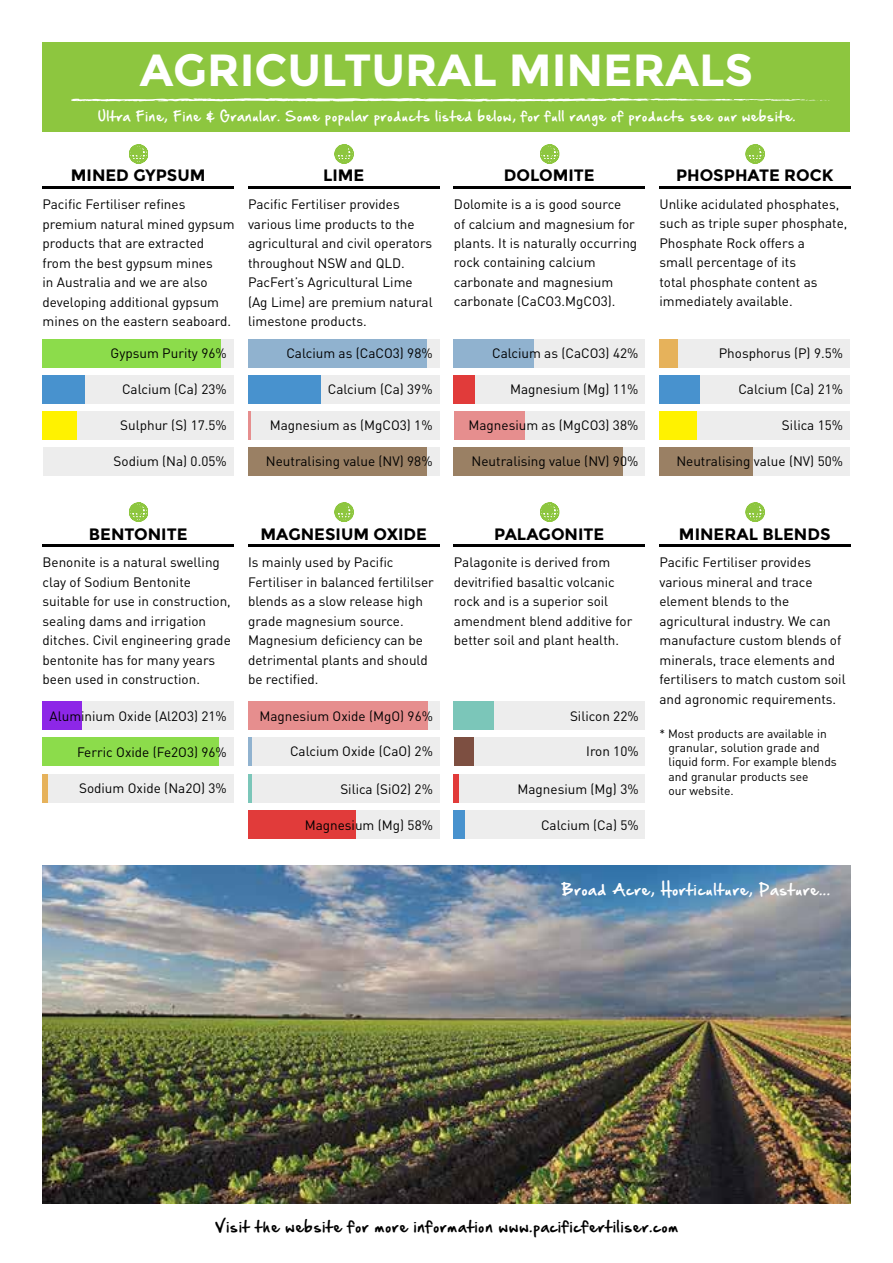
<style>
.page{position:relative;width:893px;height:1263px;background:#fff}
.page>*{position:absolute;margin:0;border:0;box-sizing:border-box;transform-origin:0 0}
.t1{font:700 45px "Montserrat";color:#fff}
.t2{font:700 16.5px "Montserrat";color:#000}
.t3{font:13.5px/19.5px "DIN";color:#000}
.t4{font:13.5px "Hand Of Sean";letter-spacing:.075em;color:#000}
.t5{font:13.5px "Hand Of Sean";letter-spacing:.075em;color:#fff}
.t6{font:12px/14.4px "DIN";color:#000}
.t7{font:12px "Hand Of Sean";letter-spacing:.075em;color:#fff}
</style>
<div class="page">
<div style="left:659px;top:447px;width:191px;height:28px;background:#ededed"></div>
<svg style="left:129px;top:145px;width:19px;height:18px"></svg>
<hr style="left:43px;top:186px;width:191px;height:2px;background:#000">
<svg style="left:335px;top:145px;width:18px;height:18px"></svg>
<hr style="left:248px;top:186px;width:191px;height:2px;background:#000">
<svg style="left:540px;top:145px;width:19px;height:18px"></svg>
<hr style="left:454px;top:186px;width:191px;height:2px;background:#000">
<svg style="left:746px;top:145px;width:18px;height:18px"></svg>
<hr style="left:659px;top:186px;width:191px;height:2px;background:#000">
<svg style="left:129px;top:503px;width:19px;height:18px"></svg>
<hr style="left:43px;top:544px;width:191px;height:2px;background:#000">
<svg style="left:335px;top:503px;width:18px;height:18px"></svg>
<hr style="left:248px;top:544px;width:191px;height:2px;background:#000">
<svg style="left:540px;top:503px;width:19px;height:18px"></svg>
<hr style="left:454px;top:544px;width:191px;height:2px;background:#000">
<svg style="left:746px;top:503px;width:18px;height:18px"></svg>
<hr style="left:659px;top:544px;width:191px;height:2px;background:#000">
<div style="left:43px;top:43px;width:807px;height:89px;background:#8dc63f"></div>
<svg style="left:71px;top:98px;width:759px;height:4px"></svg>
<div style="left:43px;top:411px;width:191px;height:28px;background:#ededed"></div>
<div style="left:43px;top:774px;width:191px;height:28px;background:#ededed"></div>
<div style="left:249px;top:411px;width:191px;height:28px;background:#ededed"></div>
<div style="left:454px;top:411px;width:191px;height:28px;background:#ededed"></div>
<div style="left:249px;top:774px;width:190px;height:28px;background:#ededed"></div>
<div style="left:455px;top:774px;width:190px;height:28px;background:#ededed"></div>
<div style="left:43px;top:375px;width:191px;height:28px;background:#ededed"></div>
<div style="left:43px;top:738px;width:191px;height:28px;background:#ededed"></div>
<div style="left:249px;top:375px;width:191px;height:28px;background:#ededed"></div>
<div style="left:454px;top:375px;width:191px;height:28px;background:#ededed"></div>
<div style="left:249px;top:738px;width:190px;height:28px;background:#ededed"></div>
<div style="left:455px;top:738px;width:190px;height:28px;background:#ededed"></div>
<div style="left:43px;top:339px;width:191px;height:28px;background:#ededed"></div>
<div style="left:43px;top:702px;width:191px;height:28px;background:#ededed"></div>
<div style="left:249px;top:339px;width:191px;height:28px;background:#ededed"></div>
<div style="left:454px;top:339px;width:191px;height:28px;background:#ededed"></div>
<div style="left:249px;top:702px;width:190px;height:28px;background:#ededed"></div>
<div style="left:455px;top:702px;width:190px;height:28px;background:#ededed"></div>
<div style="left:43px;top:447px;width:191px;height:28px;background:#ededed"></div>
<div style="left:249px;top:447px;width:191px;height:28px;background:#ededed"></div>
<div style="left:454px;top:447px;width:191px;height:28px;background:#ededed"></div>
<div style="left:249px;top:810px;width:190px;height:28px;background:#ededed"></div>
<div style="left:455px;top:810px;width:190px;height:28px;background:#ededed"></div>
<div style="left:43px;top:339px;width:178px;height:28px;background:#8cdc4b"></div>
<div style="left:248px;top:339px;width:178px;height:28px;background:#90b2cf"></div>
<div style="left:454px;top:339px;width:80px;height:28px;background:#90b2cf"></div>
<div style="left:248px;top:702px;width:179px;height:28px;background:#e68e8e"></div>
<div style="left:43px;top:375px;width:42px;height:28px;background:#4892ce"></div>
<div style="left:43px;top:738px;width:176px;height:28px;background:#8cdc4b"></div>
<div style="left:248px;top:375px;width:73px;height:28px;background:#4892ce"></div>
<div style="left:454px;top:375px;width:21px;height:28px;background:#e13b3a"></div>
<div style="left:248px;top:810px;width:107px;height:28px;background:#e13b3a"></div>
<div style="left:454px;top:774px;width:5px;height:28px;background:#e13b3a"></div>
<div style="left:454px;top:810px;width:11px;height:28px;background:#4892ce"></div>
<div style="left:248px;top:447px;width:178px;height:28px;background:#9a8064"></div>
<div style="left:454px;top:447px;width:169px;height:28px;background:#9a8064"></div>
<div style="left:659px;top:447px;width:94px;height:28px;background:#9a8064"></div>
<div style="left:43px;top:411px;width:34px;height:28px;background:#fff200"></div>
<hr style="left:248px;top:411px;width:3px;height:28px;background:#e68e8e">
<div style="left:454px;top:411px;width:70px;height:28px;background:#e68e8e"></div>
<hr style="left:248px;top:774px;width:4px;height:28px;background:#7bc6b9">
<div style="left:454px;top:702px;width:40px;height:28px;background:#7bc6b9"></div>
<hr style="left:248px;top:738px;width:4px;height:28px;background:#90b2cf">
<div style="left:454px;top:738px;width:20px;height:28px;background:#7d4f41"></div>
<div style="left:659px;top:411px;width:191px;height:28px;background:#ededed"></div>
<div style="left:659px;top:375px;width:191px;height:28px;background:#ededed"></div>
<div style="left:659px;top:339px;width:191px;height:28px;background:#ededed"></div>
<div style="left:659px;top:339px;width:19px;height:28px;background:#e6b25b"></div>
<div style="left:43px;top:774px;width:5px;height:28px;background:#e6b25b"></div>
<div style="left:659px;top:375px;width:41px;height:28px;background:#4892ce"></div>
<div style="left:659px;top:411px;width:37px;height:28px;background:#fff200"></div>
<div style="left:43px;top:702px;width:39px;height:28px;background:#8d27e7"></div>
<img style="left:43px;top:865px;width:807px;height:338px">
<h1 class="t1" style="left:140px;top:44px;width:615px">AGRICULTURAL MINERALS</h1>
<p class="t7" style="left:98px;top:105px;width:699px">Ultra Fine, Fine &amp; Granular. Some popular products listed below, for full range of products see our website.</p>
<p class="t2" style="left:71px;top:166px;width:136px">MINED GYPSUM</p>
<p class="t2" style="left:323px;top:166px;width:43px">LIME</p>
<p class="t2" style="left:504px;top:166px;width:92px">DOLOMITE</p>
<p class="t2" style="left:676px;top:166px;width:159px">PHOSPHATE ROCK</p>
<p class="t3" style="left:43px;top:194px;width:194px">Pacific Fertiliser refines premium natural mined gypsum products that are extracted from the best gypsum mines<br>in Australia and we are also developing additional gypsum mines on the eastern seaboard.</p>
<p class="t3" style="left:248px;top:194px;width:186px">Pacific Fertiliser provides various lime products to the agricultural and civil operators throughout NSW and QLD.<br>PacFert’s Agricultural Lime (Ag Lime) are premium natural limestone products.</p>
<p class="t3" style="left:454px;top:194px;width:185px">Dolomite is a is good source<br>of calcium and magnesium for plants. It is naturally occurring rock containing calcium carbonate and magnesium carbonate (CaCO3.MgCO3).</p>
<p class="t3" style="left:659px;top:194px;width:189px">Unlike acidulated phosphates, such as triple super phosphate,<br>Phosphate Rock offers a<br>small percentage of its<br>total phosphate content as immediately available.</p>
<p class="t3" style="left:111px;top:343px;width:118px">Gypsum Purity 96%</p>
<p class="t3" style="left:286px;top:343px;width:148px">Calcium as (CaCO3) 98%</p>
<p class="t3" style="left:492px;top:343px;width:148px">Calcium as (CaCO3) 42%</p>
<p class="t3" style="left:719px;top:343px;width:126px">Phosphorus (P) 9.5%</p>
<p class="t3" style="left:122px;top:379px;width:106px">Calcium (Ca) 23%</p>
<p class="t3" style="left:328px;top:379px;width:106px">Calcium (Ca) 39%</p>
<p class="t3" style="left:510px;top:379px;width:130px">Magnesium (Mg) 11%</p>
<p class="t3" style="left:738px;top:379px;width:106px">Calcium (Ca) 21%</p>
<p class="t3" style="left:120px;top:415px;width:108px">Sulphur (S) 17.5%</p>
<p class="t3" style="left:270px;top:415px;width:164px">Magnesium as (MgCO3) 1%</p>
<p class="t3" style="left:468px;top:415px;width:171px">Magnesium as (MgCO3) 38%</p>
<p class="t3" style="left:114px;top:452px;width:115px">Sodium (Na) 0.05%</p>
<p class="t3" style="left:266px;top:452px;width:168px">Neutralising value (NV) 98%</p>
<p class="t3" style="left:472px;top:452px;width:168px">Neutralising value (NV) 90%</p>
<p class="t3" style="left:782px;top:415px;width:63px">Silica 15%</p>
<p class="t3" style="left:676px;top:452px;width:168px">Neutralising value (NV) 50%</p>
<p class="t2" style="left:89px;top:524px;width:100px">BENTONITE</p>
<p class="t2" style="left:260px;top:524px;width:168px">MAGNESIUM OXIDE</p>
<p class="t2" style="left:494px;top:524px;width:112px">PALAGONITE</p>
<p class="t2" style="left:679px;top:524px;width:153px">MINERAL BLENDS</p>
<p class="t3" style="left:43px;top:552px;width:190px">Benonite is a natural swelling clay of Sodium Bentonite suitable for use in construction, sealing dams and irrigation ditches. Civil engineering grade bentonite has for many years been used in construction.</p>
<p class="t3" style="left:248px;top:552px;width:187px">Is mainly used by Pacific<br>Fertiliser in balanced fertililser blends as a slow release high grade magnesium source.<br>Magnesium deficiency can be detrimental plants and should be rectified.</p>
<p class="t3" style="left:454px;top:552px;width:180px">Palagonite is derived from devitrified basaltic volcanic rock and is a superior soil amendment blend additive for better soil and plant health.</p>
<p class="t3" style="left:659px;top:552px;width:188px">Pacific Fertiliser provides various mineral and trace element blends to the agricultural industry. We can manufacture custom blends of minerals, trace elements and fertilisers to match custom soil and agronomic requirements.</p>
<p class="t6" style="left:668px;top:726px;width:170px;text-indent:-9px">* Most products are available in granular, solution grade and liquid form. For example blends and granular products see<br>our website.</p>
<p class="t3" style="left:50px;top:706px;width:179px">Aluminium Oxide (Al2O3) 21%</p>
<p class="t3" style="left:259px;top:706px;width:175px">Magnesium Oxide (MgO) 96%</p>
<p class="t3" style="left:570px;top:706px;width:70px">Silicon 22%</p>
<p class="t3" style="left:290px;top:741px;width:144px">Calcium Oxide (CaO) 2%</p>
<p class="t3" style="left:586px;top:741px;width:54px">Iron 10%</p>
<p class="t3" style="left:77px;top:742px;width:151px">Ferric Oxide (Fe2O3) 96%</p>
<p class="t3" style="left:79px;top:778px;width:149px">Sodium Oxide (Na2O) 3%</p>
<p class="t3" style="left:340px;top:779px;width:94px">Silica (SiO2) 2%</p>
<p class="t3" style="left:517px;top:779px;width:123px">Magnesium (Mg) 3%</p>
<p class="t3" style="left:305px;top:815px;width:130px">Magnesium (Mg) 58%</p>
<p class="t3" style="left:541px;top:815px;width:99px">Calcium (Ca) 5%</p>
<p class="t5" style="left:562px;top:877px;width:270px">Broad Acre, Horticulture, Pasture...</p>
<p class="t4" style="left:215px;top:1214px;width:464px">Visit the website for more information www.pacificfertiliser.com</p>
</div>
